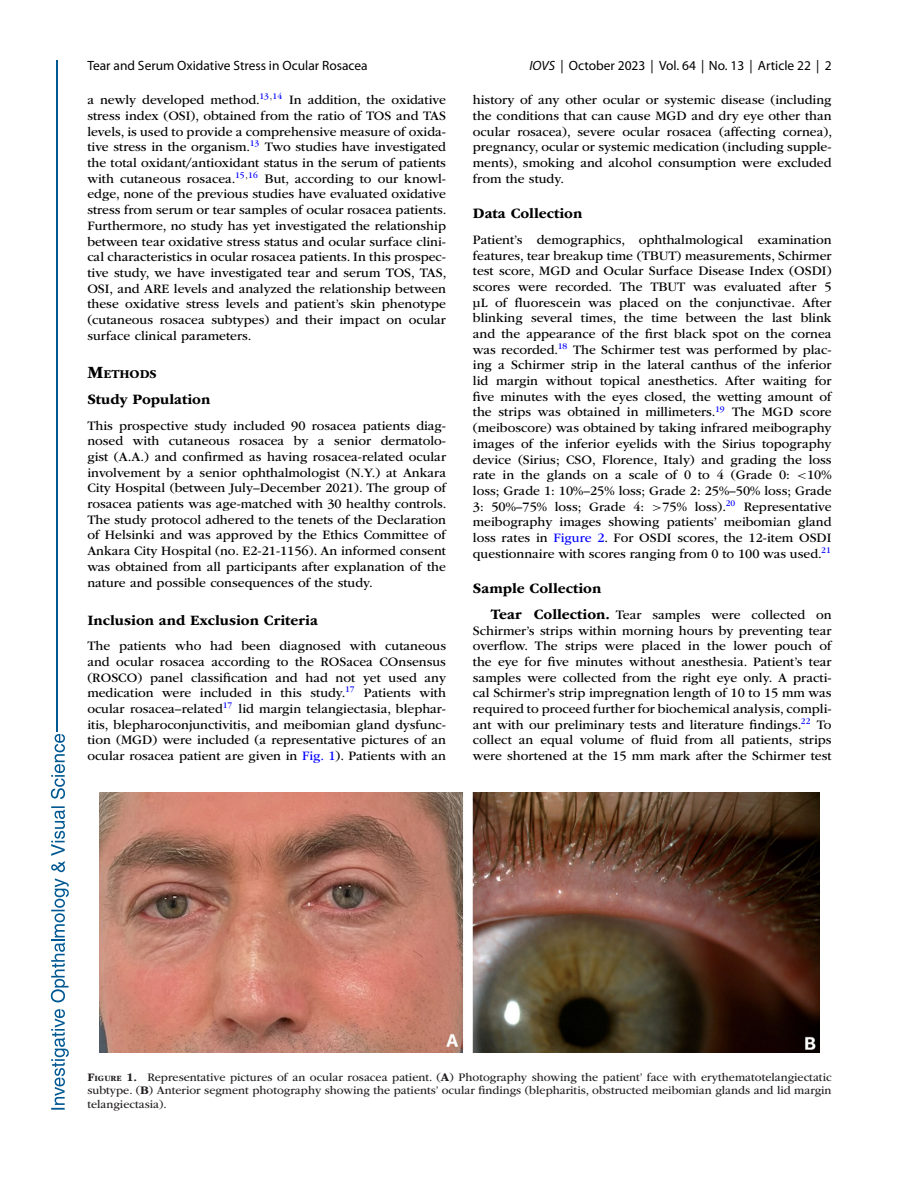
<style>
.page{position:relative;width:918px;height:1188px;background:#fff}
.page>*{position:absolute;margin:0;border:0;box-sizing:border-box;transform-origin:0 0}
.t1{font:700 15px "ITC Garamond Std";color:#000}
.t2{font:13.5px/15.8px "ITC Garamond Std";color:#000;text-align:justify}
.t3{font:13.5px "Myriad Pro";color:#000}
.t4{font:700 12.6px "ITC Garamond Std";color:#000}
.t5{font:12px/13.5px "ITC Garamond Std";color:#231f20;text-align:justify}
.s1{font-style:italic}
.s2{font-size:18px}
.s3{color:#00f}
.s4{font-family:"RMTMI"}
.s5{font-weight:700;font-size:15px}
.s6{font-weight:700}
.s7{font-weight:700;font-size:8.4px}
</style>
<div class="page">
<hr style="left:57px;top:60px;width:1px;height:672px;background:#005892">
<svg style="left:51px;top:734px;width:18px;height:376px"></svg>
<img style="left:99px;top:792px;width:720px;height:260px">
<p class="t3" style="left:87px;top:57px;width:282px">Tear and Serum Oxidative Stress in Ocular Rosacea</p>
<p class="t3" style="left:529px;top:57px;width:304px"><span class="s1">IOVS</span> | October 2023 | Vol. 64 | No. 13 | Article 22 | 2</p>
<p class="t2" style="left:87px;top:93px;width:361px">a newly developed method.<sup>13</sup><sup>,</sup><sup>14</sup> In addition, the oxidative stress index (OSI), obtained from the ratio of TOS and TAS levels, is used to provide a comprehensive measure of oxida&shy;tive stress in the organism.<sup>13</sup> Two studies have investigated the total oxidant/antioxidant status in the serum of patients with cutaneous rosacea.<sup>15</sup><sup>,</sup><sup>16</sup> But, according to our knowl&shy;edge, none of the previous studies have evaluated oxidative stress from serum or tear samples of ocular rosacea patients.<br>Furthermore, no study has yet investigated the relationship between tear oxidative stress status and ocular surface clini&shy;cal characteristics in ocular rosacea patients. In this prospec&shy;tive study, we have investigated tear and serum TOS, TAS, OSI, and ARE levels and analyzed the relationship between these oxidative stress levels and patient’s skin phenotype (cutaneous rosacea subtypes) and their impact on ocular surface clinical parameters.</p>
<p class="t4" style="left:87px;top:369px;width:71px"><span class="s2">M</span>ETHODS</p>
<p class="t1" style="left:87px;top:394px;width:125px">Study Population</p>
<p class="t2" style="left:87px;top:419px;width:361px">This prospective study included 90 rosacea patients diag&shy;nosed with cutaneous rosacea by a senior dermatolo&shy;gist (A.A.) and confirmed as having rosacea-related ocular involvement by a senior ophthalmologist (N.Y.) at Ankara City Hospital (between July–December 2021). The group of rosacea patients was age-matched with 30 healthy controls.<br>The study protocol adhered to the tenets of the Declaration of Helsinki and was approved by the Ethics Committee of Ankara City Hospital (no. E2-21-1156). An informed consent was obtained from all participants after explanation of the nature and possible consequences of the study.</p>
<p class="t1" style="left:87px;top:614px;width:232px">Inclusion and Exclusion Criteria</p>
<p class="t2" style="left:87px;top:639px;width:360px">The patients who had been diagnosed with cutaneous and ocular rosacea according to the ROSacea COnsensus (ROSCO) panel classification and had not yet used any medication were included in this study.<sup>17</sup> Patients with ocular rosacea–related<sup>17</sup> lid margin telangiectasia, blephar&shy;itis, blepharoconjunctivitis, and meibomian gland dysfunc&shy;tion (MGD) were included (a representative pictures of an ocular rosacea patient are given in <span class="s3">Fig. 1</span>). Patients with an</p>
<p class="t2" style="left:473px;top:93px;width:361px">history of any other ocular or systemic disease (including the conditions that can cause MGD and dry eye other than ocular rosacea), severe ocular rosacea (affecting cornea), pregnancy, ocular or systemic medication (including supple&shy;ments), smoking and alcohol consumption were excluded from the study.</p>
<p class="t1" style="left:473px;top:208px;width:111px">Data Collection</p>
<p class="t2" style="left:473px;top:233px;width:360px">Patient’s demographics, ophthalmological examination features, tear breakup time (TBUT) measurements, Schirmer test score, MGD and Ocular Surface Disease Index (OSDI) scores were recorded. The TBUT was evaluated after 5 μL of fluorescein was placed on the conjunctivae. After blinking several times, the time between the last blink and the appearance of the first black spot on the cornea was recorded.<sup>18</sup> The Schirmer test was performed by plac&shy;ing a Schirmer strip in the lateral canthus of the inferior lid margin without topical anesthetics. After waiting for five minutes with the eyes closed, the wetting amount of the strips was obtained in millimeters.<sup>19</sup> The MGD score (meiboscore) was obtained by taking infrared meibography images of the inferior eyelids with the Sirius topography device (Sirius; CSO, Florence, Italy) and grading the loss rate in the glands on a scale of 0 to 4 (Grade 0: <span class="s4">&lt;</span>10% loss; Grade 1: 10%–25% loss; Grade 2: 25%–50% loss; Grade 3: 50%–75% loss; Grade 4: <span class="s4">&gt;</span>75% loss).<sup>20</sup> Representative meibography images showing patients’ meibomian gland loss rates in <span class="s3">Figure 2</span>. For OSDI scores, the 12-item OSDI questionnaire with scores ranging from 0 to 100 was used.<sup>21</sup></p>
<p class="t1" style="left:473px;top:583px;width:130px">Sample Collection</p>
<p class="t2" style="left:473px;top:608px;width:360px;text-indent:18px"><span class="s5">Tear Collection.</span> Tear samples were collected on Schirmer’s strips within morning hours by preventing tear overflow. The strips were placed in the lower pouch of the eye for five minutes without anesthesia. Patient’s tear samples were collected from the right eye only. A practi&shy;cal Schirmer’s strip impregnation length of 10 to 15 mm was required to proceed further for biochemical analysis, compli&shy;ant with our preliminary tests and literature findings.<sup>22</sup> To collect an equal volume of fluid from all patients, strips were shortened at the 15 mm mark after the Schirmer test</p>
<p class="t5" style="left:87px;top:1071px;width:746px"><span class="s6">F</span><span class="s7">IGURE</span> <span class="s6">1.</span> Representative pictures of an ocular rosacea patient. (<span class="s6">A</span>) Photography showing the patient’ face with erythematotelangiectatic subtype. (<span class="s6">B</span>) Anterior segment photography showing the patients’ ocular findings (blepharitis, obstructed meibomian glands and lid margin telangiectasia).</p>
</div>
